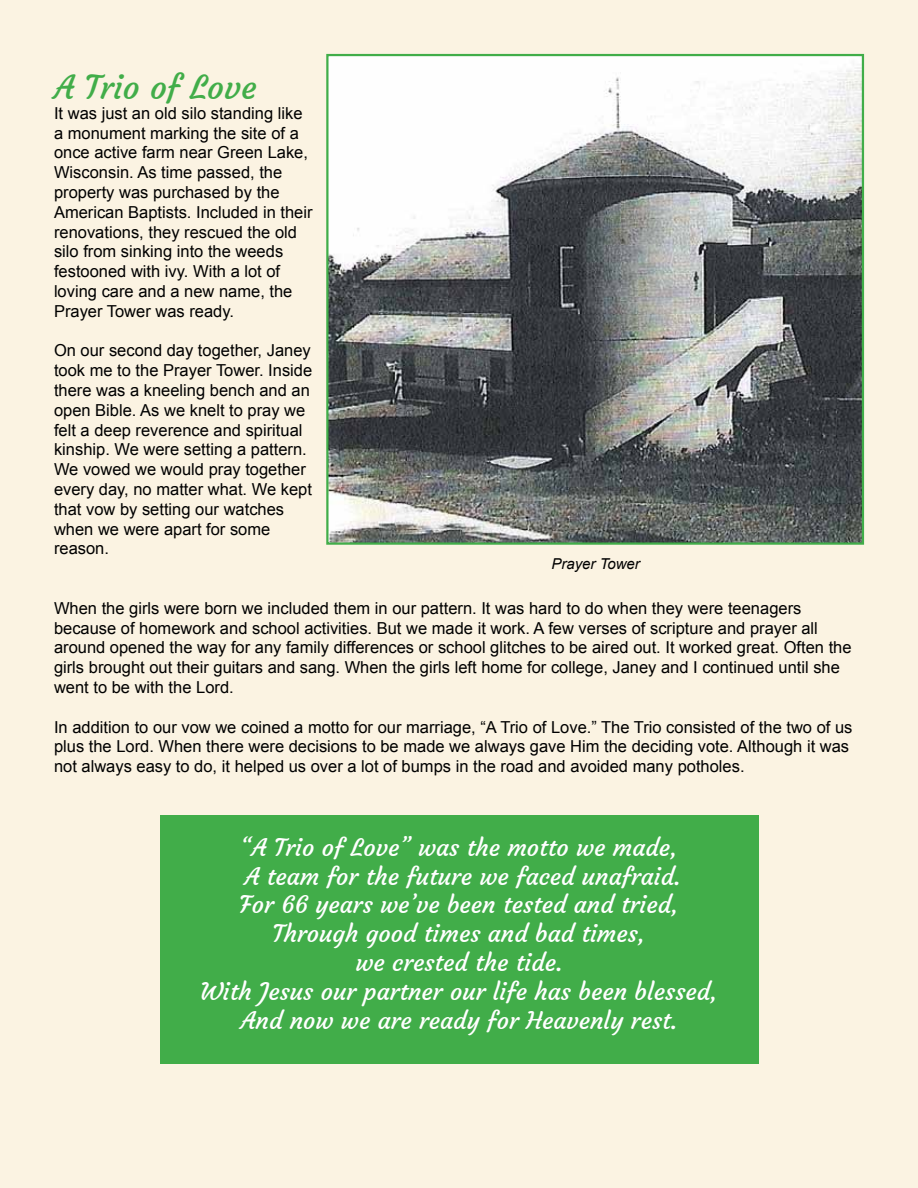
<style>
.page{position:relative;width:918px;height:1188px;background:#fbf3e2}
.page>*{position:absolute;margin:0;border:0;box-sizing:border-box;transform-origin:0 0}
.t1{font:33px "Courgette";color:#41ad49}
.t2{font:24px/28.8px "Courgette";color:#fff;text-align:center}
.t3{font:16.5px/19.8px "Arial";color:#000}
.t4{font:italic 15px "Arial";color:#000}
</style>
<div class="page">
<img style="left:329px;top:57px;width:532px;height:485px">
<div style="left:326px;top:54px;width:538px;height:491px;border:2px solid #41ad49"></div>
<div style="left:160px;top:815px;width:598px;height:249px;background:#41ad49"></div>
<h1 class="t1" style="left:54px;top:67px;width:204px">A Trio of Love</h1>
<p class="t3" style="left:54px;top:103px;width:260px">It was just an old silo standing like a monument marking the site of a once active farm near Green Lake,<br>Wisconsin. As time passed, the property was purchased by the<br>American Baptists. Included in their renovations, they rescued the old silo from sinking into the weeds festooned with ivy. With a lot of loving care and a new name, the<br>Prayer Tower was ready.</p>
<p class="t3" style="left:54px;top:341px;width:260px">On our second day together, Janey took me to the Prayer Tower. Inside there was a kneeling bench and an open Bible. As we knelt to pray we felt a deep reverence and spiritual kinship. We were setting a pattern.<br>We vowed we would pray together every day, no matter what. We kept that vow by setting our watches when we were apart for some reason.</p>
<p class="t4" style="left:551px;top:554px;width:90px">Prayer Tower</p>
<p class="t3" style="left:54px;top:598px;width:799px">When the girls were born we included them in our pattern. It was hard to do when they were teenagers because of homework and school activities. But we made it work. A few verses of scripture and prayer all around opened the way for any family differences or school glitches to be aired out. It worked great. Often the girls brought out their guitars and sang. When the girls left home for college, Janey and I continued until she went to be with the Lord.</p>
<p class="t3" style="left:54px;top:717px;width:800px">In addition to our vow we coined a motto for our marriage, “A Trio of Love.” The Trio consisted of the two of us plus the Lord. When there were decisions to be made we always gave Him the deciding vote. Although it was not always easy to do, it helped us over a lot of bumps in the road and avoided many potholes.</p>
<p class="t2" style="left:200px;top:833px;width:519px">“A Trio of Love” was the motto we made,<br>A team for the future we faced unafraid.<br>For 66 years we’ve been tested and tried, Through good times and bad times,<br>we crested the tide.<br>With Jesus our partner our life has been blessed, And now we are ready for Heavenly rest.</p>
</div>
